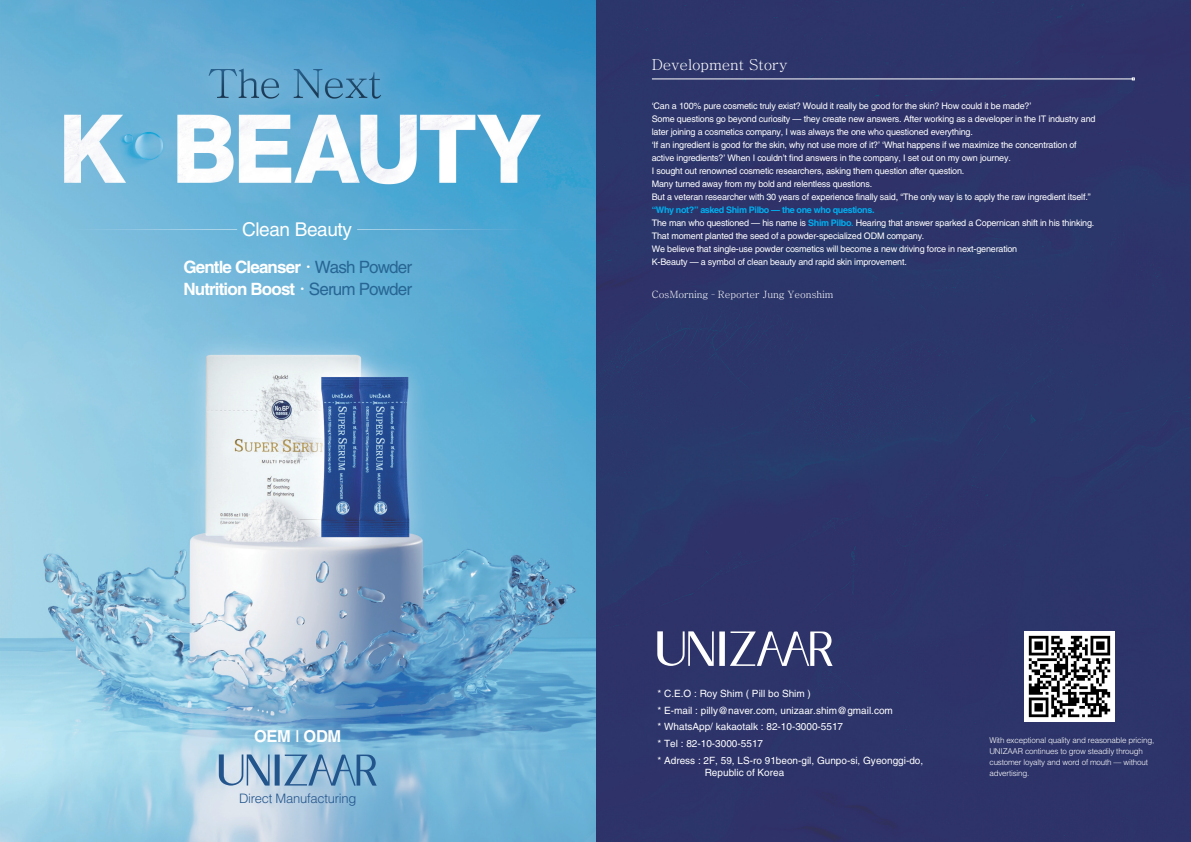
<style>
.page{position:relative;width:1191px;height:842px;background:#fff}
.page>*{position:absolute;margin:0;border:0;box-sizing:border-box;transform-origin:0 0}
.t1{font:19px "Helvetica LT Std";letter-spacing:-.02em;color:#fff}
.t2{font:700 17px "Helvetica LT Std";letter-spacing:-.05em;color:#fff}
.t3{font:700 16.5px "Helvetica LT Std";letter-spacing:-.02em;color:#fff}
.t4{font:500 15px "Adobe Myungjo Std";letter-spacing:-.02em;color:#fff}
.t5{font:300 13px "Helvetica LT Std";letter-spacing:-.02em;color:#23558d}
.t6{font:10px "Helvetica LT Std";color:#fff}
.t7{font:500 10px "Adobe Myungjo Std";letter-spacing:-.02em;color:#fff}
.t8{font:9px "Helvetica LT Std";letter-spacing:-.02em;color:#fff}
.t9{font:700 9px "Helvetica LT Std";letter-spacing:-.04em;color:#00aeef}
.t10{font:300 8px "Helvetica LT Std";letter-spacing:-.02em;color:#fff}
.s1{font-family:"SUIT"}
.s2{font-weight:400;color:#276694}
.s3{font-weight:400}
.s4{font-weight:700;color:#00aeef}
.s5{color:#00aeef}
</style>
<div class="page">
<img style="left:0;top:0;width:1191px;height:842px">
<svg style="left:657px;top:631px;width:56px;height:35px"></svg>
<div style="left:719px;top:631px;width:6px;height:35px;background:#fff"></div>
<svg style="left:730px;top:631px;width:102px;height:35px"></svg>
<hr style="left:652px;top:79px;width:480px;height:1px;background:#fff">
<svg style="left:219px;top:754px;width:51px;height:31px;background:#9db7d0"></svg>
<div style="left:275px;top:754px;width:5px;height:31px;background:#23558d"></div>
<svg style="left:284px;top:754px;width:93px;height:32px;background:#7aa6c8"></svg>
<img style="left:1024px;top:631px;width:90px;height:90px">
<p class="t1" style="left:242px;top:218px;width:111px">Clean Beauty</p>
<p class="t2" style="left:183px;top:256px;width:230px">Gentle Cleanser <span class="s1">·</span> <span class="s2">Wash Powder</span></p>
<p class="t2" style="left:183px;top:278px;width:230px">Nutrition Boost <span class="s1">·</span> <span class="s2">Serum Powder</span></p>
<p class="t3" style="left:254px;top:726px;width:89px">OEM <span class="s3">I</span> ODM</p>
<p class="t5" style="left:239px;top:791px;width:119px">Direct Manufacturing</p>
<p class="t4" style="left:652px;top:57px;width:138px">Development Story</p>
<p class="t8" style="left:652px;top:100px;width:381px">‘Can a 100% pure cosmetic truly exist? Would it really be good for the skin? How could it be made?’</p>
<p class="t8" style="left:652px;top:113px;width:445px">Some questions go beyond curiosity — they create new answers. After working as a developer in the IT industry and</p>
<p class="t8" style="left:652px;top:126px;width:323px">later joining a cosmetics company, I was always the one who questioned everything.</p>
<p class="t8" style="left:652px;top:139px;width:426px">‘If an ingredient is good for the skin, why not use more of it?’ ‘What happens if we maximize the concentration of</p>
<p class="t8" style="left:652px;top:152px;width:360px">active ingredients?’ When I couldn’t find answers in the company, I set out on my own journey.</p>
<p class="t8" style="left:652px;top:165px;width:314px">I sought out renowned cosmetic researchers, asking them question after question.</p>
<p class="t8" style="left:652px;top:178px;width:222px">Many turned away from my bold and relentless questions.</p>
<p class="t8" style="left:652px;top:191px;width:440px">But a veteran researcher with 30 years of experience finally said, “The only way is to apply the raw ingredient itself.”</p>
<p class="t9" style="left:652px;top:204px;width:224px">“Why not?” asked Shim Pilbo — the one who questions.</p>
<p class="t8" style="left:652px;top:217px;width:444px">The man who questioned — his name is <span class="s4">Shim Pilbo</span><span class="s5">.</span> Hearing that answer sparked a Copernican shift in his thinking.</p>
<p class="t8" style="left:652px;top:230px;width:274px">That moment planted the seed of a powder-specialized ODM company.</p>
<p class="t8" style="left:652px;top:243px;width:367px">We believe that single-use powder cosmetics will become a new driving force in next-generation</p>
<p class="t8" style="left:652px;top:256px;width:256px">K-Beauty — a symbol of clean beauty and rapid skin improvement.</p>
<p class="t7" style="left:652px;top:289px;width:183px">CosMorning–Reporter Jung Yeonshim</p>
<p class="t6" style="left:657px;top:687px;width:155px">* C.E.O : Roy Shim ( Pill bo Shim )</p>
<p class="t6" style="left:657px;top:704px;width:237px">* E-mail : pilly@naver.com, unizaar.shim@gmail.com</p>
<p class="t6" style="left:657px;top:721px;width:187px">* WhatsApp/ kakaotalk : 82-10-3000-5517</p>
<p class="t6" style="left:657px;top:738px;width:107px">* Tel : 82-10-3000-5517</p>
<p class="t6" style="left:657px;top:754px;width:267px">* Adress : 2F, 59, LS-ro 91beon-gil, Gunpo-si, Gyeonggi-do,</p>
<p class="t6" style="left:705px;top:767px;width:81px">Republic of Korea</p>
<p class="t10" style="left:989px;top:735px;width:166px">With exceptional quality and reasonable pricing,</p>
<p class="t10" style="left:989px;top:746px;width:155px">UNIZAAR continues to grow steadily through</p>
<p class="t10" style="left:989px;top:757px;width:160px">customer loyalty and word of mouth — without</p>
<p class="t10" style="left:989px;top:768px;width:42px">advertising.</p>
</div>
